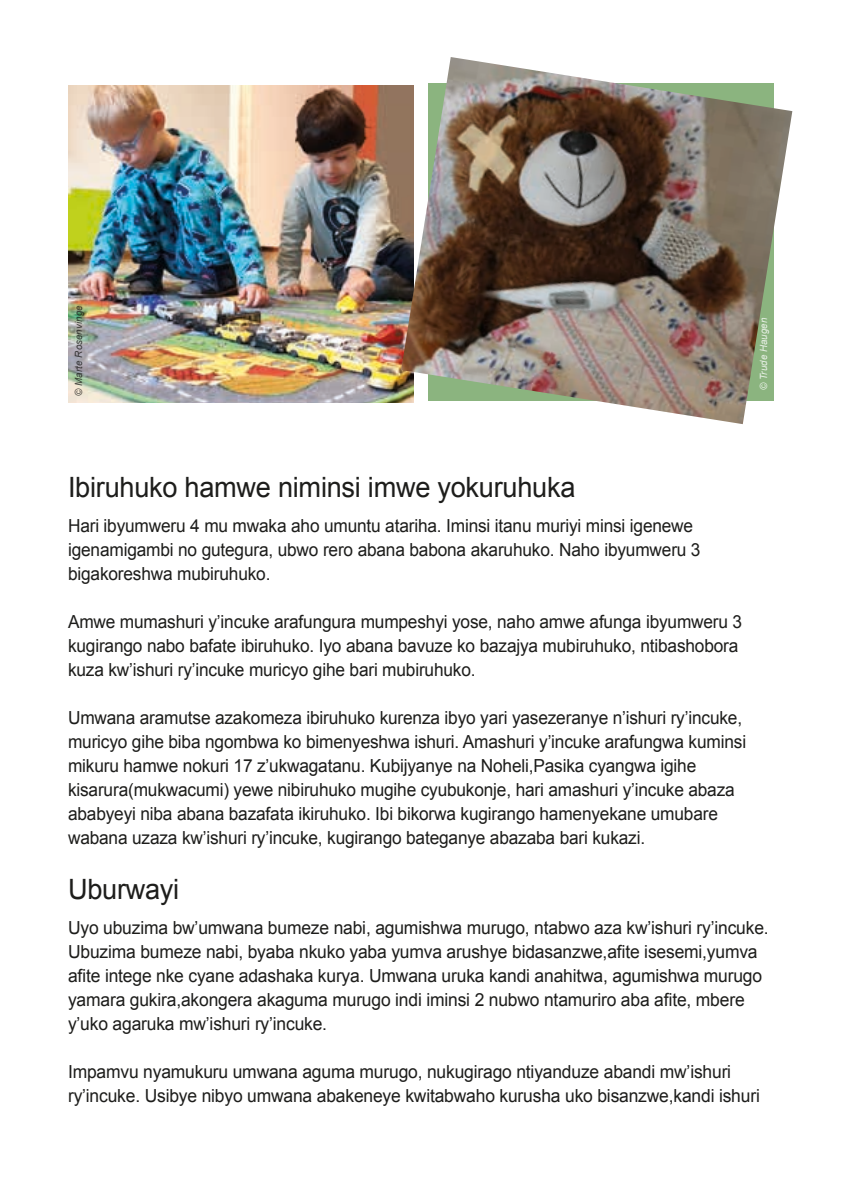
<style>
.page{position:relative;width:842px;height:1191px;background:#fff}
.page>*{position:absolute;margin:0;border:0;box-sizing:border-box;transform-origin:0 0}
.t1{font:28px "Arial";letter-spacing:-.01em;color:#1d1d1b}
.t2{font:18px/24px "Arial";letter-spacing:-.01em;color:#1d1d1b;scale:.96 1}
.t3{font:18px/24px "Arial";letter-spacing:-.01em;color:#1d1d1b}
.t4{font:italic 10px "Arial";letter-spacing:.01em;color:#1d1d1b}
.t5{font:italic 10px "Arial";letter-spacing:.01em;color:#fff}
</style>
<div class="page">
<img style="left:68px;top:85px;width:333px;height:318px">
<img style="left:401px;top:57px;width:391px;height:367px">
<p class="t4" style="left:72px;top:396px;width:92px;rotate:-90deg">© Marte Rosenvinge</p>
<p class="t5" style="left:757px;top:390px;width:74px;rotate:-90deg">© Trude Haugen</p>
<h1 class="t1" style="left:68px;top:468px;width:509px">Ibiruhuko hamwe niminsi imwe yokuruhuka</h1>
<p class="t2" style="left:68px;top:514px;width:660px">Hari ibyumweru 4 mu mwaka aho umuntu atariha. Iminsi itanu muriyi minsi igenewe igenamigambi no gutegura, ubwo rero abana babona akaruhuko. Naho ibyumweru 3 bigakoreshwa mubiruhuko.</p>
<p class="t2" style="left:68px;top:610px;width:704px">Amwe mumashuri y’incuke arafungura mumpeshyi yose, naho amwe afunga ibyumweru 3 kugirango nabo bafate ibiruhuko. Iyo abana bavuze ko bazajya mubiruhuko, ntibashobora kuza kw’ishuri ry’incuke muricyo gihe bari mubiruhuko.</p>
<p class="t2" style="left:68px;top:706px;width:708px">Umwana aramutse azakomeza ibiruhuko kurenza ibyo yari yasezeranye n’ishuri ry’incuke, muricyo gihe biba ngombwa ko bimenyeshwa ishuri. Amashuri y’incuke arafungwa kuminsi mikuru hamwe nokuri 17 z’ukwagatanu. Kubijyanye na Noheli,Pasika cyangwa igihe kisarura(mukwacumi) yewe nibiruhuko mugihe cyubukonje, hari amashuri y’incuke abaza ababyeyi niba abana bazafata ikiruhuko. Ibi bikorwa kugirango hamenyekane umubare wabana uzaza kw’ishuri ry’incuke, kugirango bateganye abazaba bari kukazi.</p>
<h1 class="t1" style="left:68px;top:870px;width:113px">Uburwayi</h1>
<p class="t3" style="left:68px;top:916px;width:702px">Uyo ubuzima bw’umwana bumeze nabi, agumishwa murugo, ntabwo aza kw’ishuri ry’incuke.<br>Ubuzima bumeze nabi, byaba nkuko yaba yumva arushye bidasanzwe,afite isesemi,yumva afite intege nke cyane adashaka kurya. Umwana uruka kandi anahitwa, agumishwa murugo yamara gukira,akongera akaguma murugo indi iminsi 2 nubwo ntamuriro aba afite, mbere y’uko agaruka mw’ishuri ry’incuke.</p>
<p class="t3" style="left:68px;top:1060px;width:693px">Impamvu nyamukuru umwana aguma murugo, nukugirago ntiyanduze abandi mw’ishuri ry’incuke. Usibye nibyo umwana abakeneye kwitabwaho kurusha uko bisanzwe,kandi ishuri</p>
</div>
